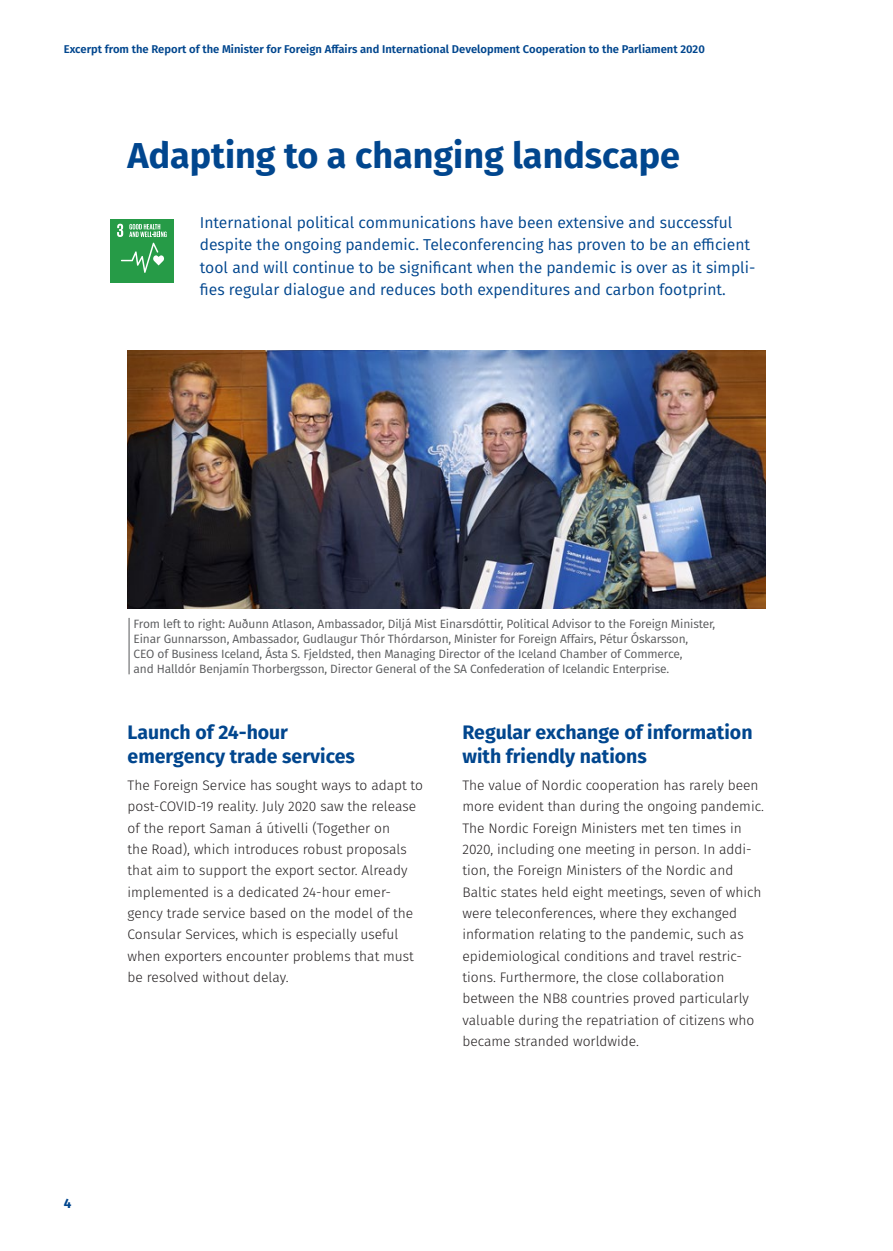
<style>
.page{position:relative;width:893px;height:1251px;background:#fff}
.page>*{position:absolute;margin:0;border:0;box-sizing:border-box;transform-origin:0 0}
.t1{font:700 36px "Fira GO";color:#01468e}
.t2{font:700 19.5px/24px "Fira GO";color:#01468e}
.t3{font:15.75px/22.5px "Fira GO";color:#01468e}
.t4{font:300 13.8px/21.3px "Fira GO";color:#231f20}
.t5{font:700 13.5px "Fira GO";color:#01468e}
.t6{font:12px/15px "Fira GO";letter-spacing:-.01em;color:#57585a}
.t7{font:600 11.25px "Fira GO";color:#01468e}
</style>
<div class="page">
<div style="left:111px;top:219px;width:63px;height:63px;background:#269b47"></div>
<svg style="left:121px;top:243px;width:43px;height:30px"></svg>
<svg style="left:129px;top:224px;width:38px;height:13px"></svg>
<svg style="left:117px;top:223px;width:6px;height:14px"></svg>
<img style="left:128px;top:350px;width:637px;height:258px">
<hr style="left:129px;top:617px;width:1px;height:57px;background:#57585a">
<p class="t7" style="left:64px;top:43px;width:643px">Excerpt from the Report of the Minister for Foreign Affairs and International Development Cooperation to the Parliament 2020</p>
<h1 class="t1" style="left:128px;top:134px;width:554px">Adapting to a changing landscape</h1>
<p class="t3" style="left:200px;top:211px;width:557px">International political communications have been extensive and successful despite the ongoing pandemic. Teleconferencing has proven to be an efficient tool and will continue to be significant when the pandemic is over as it simpli&shy;fies regular dialogue and reduces both expenditures and carbon footprint.</p>
<p class="t6" style="left:134px;top:616px;width:583px">From left to right: Auðunn Atlason, Ambassador, Diljá Mist Einarsdóttir, Political Advisor to the Foreign Minister, Einar Gunnarsson, Ambassador, Gudlaugur Thór Thórdarson, Minister for Foreign Affairs, Pétur Óskarsson,<br>CEO of Business Iceland, Ásta S. Fjeldsted, then Managing Director of the Iceland Chamber of Commerce,<br>and Halldór Benjamín Thorbergsson, Director General of the SA Confederation of Icelandic Enterprise.</p>
<h2 class="t2" style="left:128px;top:720px;width:229px">Launch of 24-hour emergency trade services</h2>
<p class="t4" style="left:128px;top:774px;width:297px">The Foreign Service has sought ways to adapt to post-COVID-19 reality. July 2020 saw the release of the report Saman á útivelli (Together on<br>the Road), which introduces robust proposals that aim to support the export sector. Already implemented is a dedicated 24-hour emer&shy;gency trade service based on the model of the Consular Services, which is especially useful when exporters encounter problems that must be resolved without delay.</p>
<h2 class="t2" style="left:462px;top:720px;width:292px">Regular exchange of information with friendly nations</h2>
<p class="t4" style="left:462px;top:774px;width:303px">The value of Nordic cooperation has rarely been more evident than during the ongoing pandemic.<br>The Nordic Foreign Ministers met ten times in 2020, including one meeting in person. In addi&shy;tion, the Foreign Ministers of the Nordic and Baltic states held eight meetings, seven of which were teleconferences, where they exchanged information relating to the pandemic, such as epidemiological conditions and travel restric&shy;tions. Furthermore, the close collaboration between the NB8 countries proved particularly valuable during the repatriation of citizens who became stranded worldwide.</p>
<p class="t5" style="left:64px;top:1195px;width:9px">4</p>
</div>
